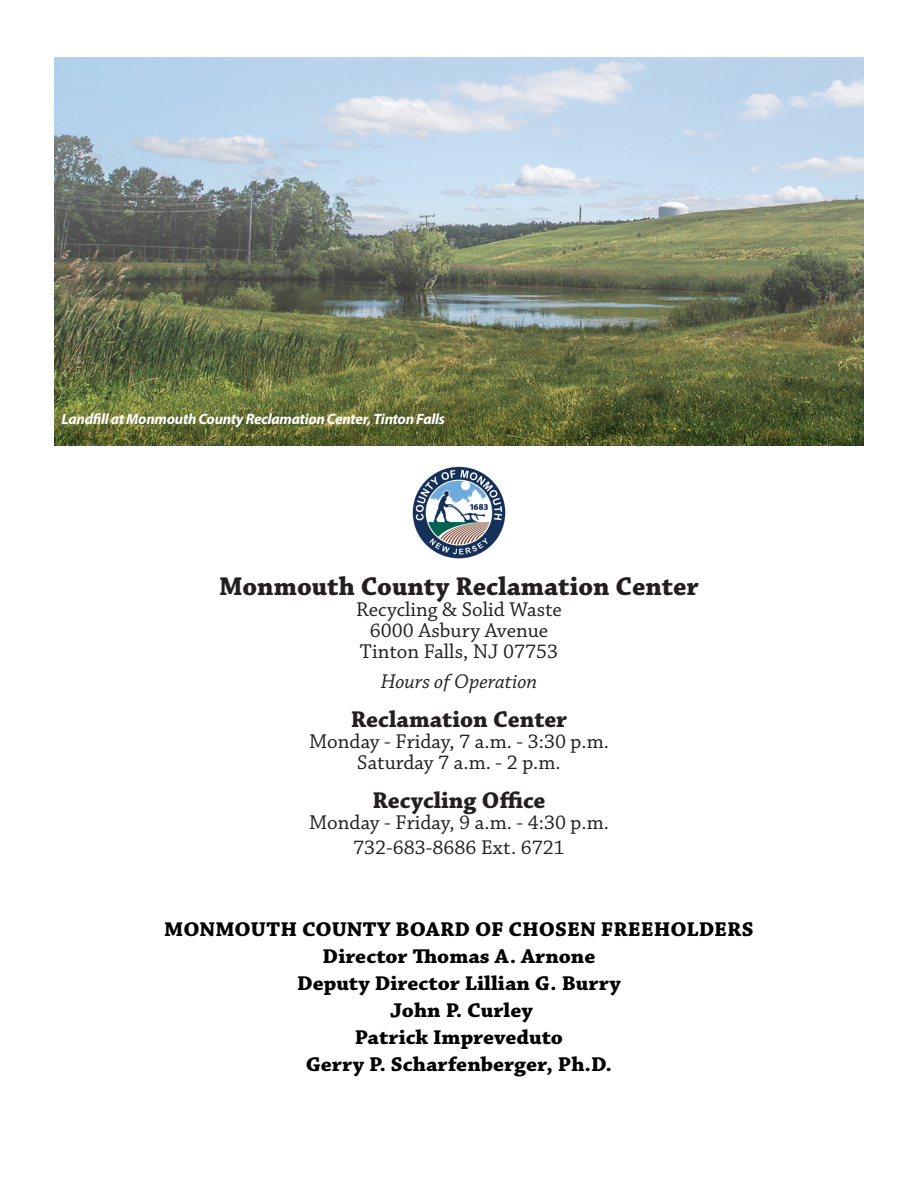
<style>
.page{position:relative;width:918px;height:1188px;background:#fff}
.page>*{position:absolute;margin:0;border:0;box-sizing:border-box;transform-origin:0 0}
.t1{font:700 27px "Chaparral Pro";color:#231f20}
.t2{font:700 24px "Chaparral Pro";color:#231f20}
.t3{font:21px "Chaparral Pro";color:#231f20}
.t4{font:700 21px "Chaparral Pro";color:#000;scale:1.05 1}
.t5{font:italic 21px "Chaparral Pro";color:#231f20}
.t6{font:italic 700 15px "Myriad Pro";letter-spacing:-.02em;color:#fff}
</style>
<div class="page">
<img style="left:412px;top:466px;width:94px;height:93px">
<img style="left:54px;top:57px;width:810px;height:389px">
<p class="t6" style="left:62px;top:409px;width:385px">Landfill at Monmouth County Reclamation Center, Tinton Falls</p>
<p class="t1" style="left:219px;top:570px;width:481px">Monmouth County Reclamation Center</p>
<p class="t3" style="left:356px;top:597px;width:207px">Recycling &amp; Solid Waste</p>
<p class="t3" style="left:370px;top:618px;width:180px">6000 Asbury Avenue</p>
<p class="t3" style="left:360px;top:639px;width:200px">Tinton Falls, NJ 07753</p>
<p class="t5" style="left:381px;top:670px;width:158px">Hours of Operation</p>
<p class="t2" style="left:351px;top:705px;width:218px">Reclamation Center</p>
<p class="t3" style="left:309px;top:730px;width:301px">Monday - Friday, 7 a.m. - 3:30 p.m.</p>
<p class="t3" style="left:357px;top:751px;width:205px">Saturday 7 a.m. - 2 p.m.</p>
<p class="t2" style="left:372px;top:786px;width:175px">Recycling Office</p>
<p class="t3" style="left:309px;top:811px;width:301px">Monday - Friday, 9 a.m. - 4:30 p.m.</p>
<p class="t3" style="left:353px;top:836px;width:213px">732-683-8686 Ext. 6721</p>
<p class="t4" style="left:164px;top:917px;width:563px">MONMOUTH COUNTY BOARD OF CHOSEN FREEHOLDERS</p>
<p class="t4" style="left:323px;top:944px;width:261px">Director Thomas A. Arnone</p>
<p class="t4" style="left:297px;top:971px;width:310px">Deputy Director Lillian G. Burry</p>
<p class="t4" style="left:390px;top:998px;width:137px">John P. Curley</p>
<p class="t4" style="left:355px;top:1025px;width:200px">Patrick Impreveduto</p>
<p class="t4" style="left:306px;top:1052px;width:293px">Gerry P. Scharfenberger, Ph.D.</p>
</div>
